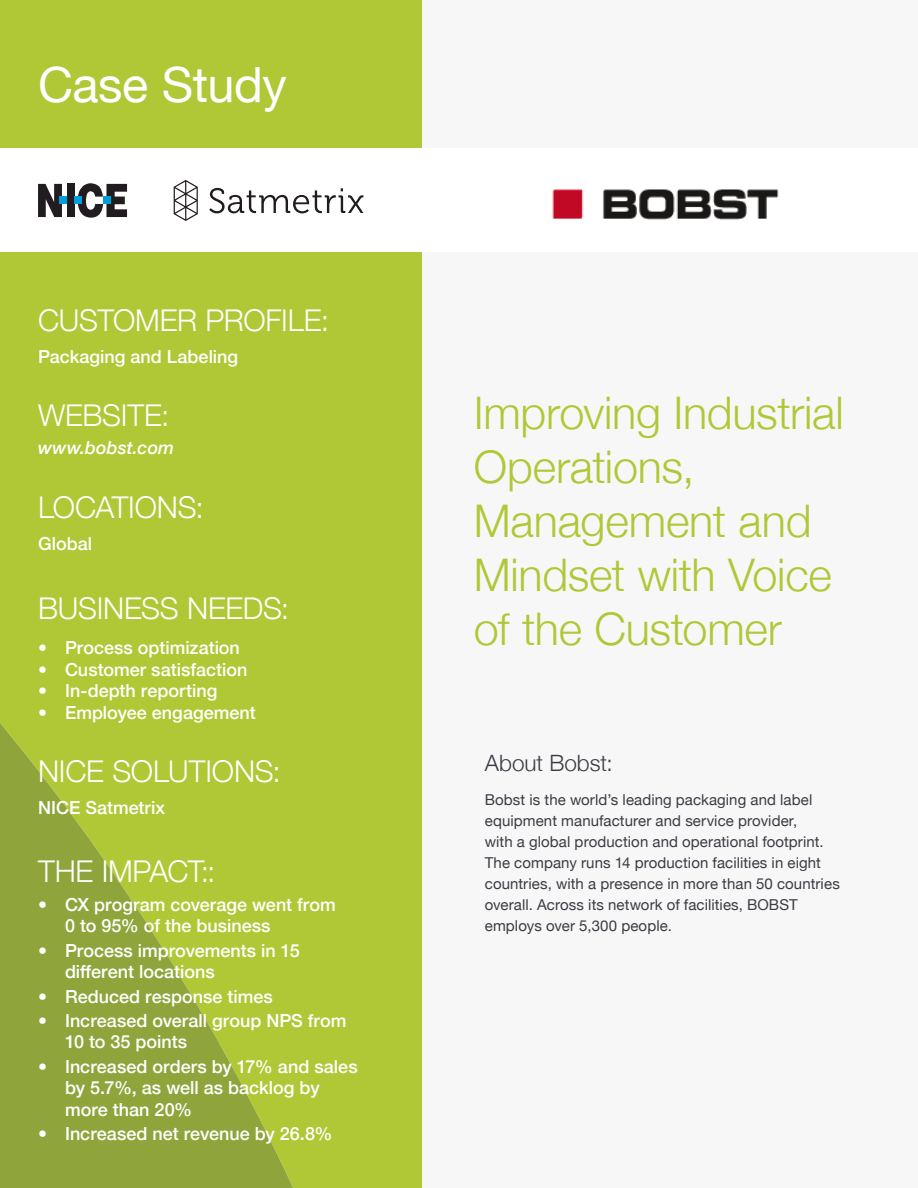
<style>
.page{position:relative;width:918px;height:1188px;background:#fff}
.page>*{position:absolute;margin:0;border:0;box-sizing:border-box;transform-origin:0 0}
.t1{font:48.6px "Helvetica Neue";letter-spacing:-.01em;color:#fff}
.t2{font:300 45px/54px "Helvetica Neue";letter-spacing:-.005em;color:#afc836}
.t3{font:300 30px "Helvetica Neue";letter-spacing:-.01em;color:#fff}
.t4{font:300 22.5px "Helvetica Neue";color:#3b3b45}
.t5{font:500 18px/21.6px "Helvetica Neue";color:#fff}
.t6{font:italic 500 18px "Helvetica Neue";color:#fff}
.t7{font:15px/21px "Helvetica Neue";letter-spacing:.005em;color:#3b3b45}
</style>
<div class="page">
<div style="left:310px;top:0;width:608px;height:1188px;background:#f7f7f7"></div>
<div style="left:0;top:0;width:421px;height:148px;background:#b0c836"></div>
<svg style="left:0;top:252px;width:421px;height:936px;fill:#b0c836"></svg>
<div style="left:0;top:149px;width:918px;height:103px;background:#fff"></div>
<svg style="left:209px;top:188px;width:154px;height:25px"></svg>
<svg style="left:174px;top:180px;width:24px;height:41px"></svg>
<svg style="left:78px;top:183px;width:49px;height:35px"></svg>
<div style="left:67px;top:184px;width:8px;height:33px;background:#211c1f"></div>
<svg style="left:38px;top:184px;width:24px;height:33px"></svg>
<div style="left:103px;top:197px;width:7px;height:7px;background:#009edb"></div>
<div style="left:75px;top:197px;width:7px;height:7px;background:#009edb"></div>
<div style="left:59px;top:197px;width:8px;height:7px;background:#009edb"></div>
<img style="left:552px;top:189px;width:227px;height:31px">
<h1 class="t1" style="left:38px;top:50px;width:250px">Case Study</h1>
<h3 class="t3" style="left:38px;top:296px;width:292px">CUSTOMER PROFILE:</h3>
<p class="t5" style="left:38px;top:344px;width:202px">Packaging and Labeling</p>
<h3 class="t3" style="left:38px;top:391px;width:133px">WEBSITE:</h3>
<p class="t6" style="left:38px;top:432px;width:138px">www.bobst.com</p>
<h3 class="t3" style="left:38px;top:483px;width:167px">LOCATIONS:</h3>
<p class="t5" style="left:38px;top:532px;width:56px">Global</p>
<h3 class="t3" style="left:38px;top:584px;width:253px">BUSINESS NEEDS:</h3>
<p class="t5" style="left:38px;top:636px;width:203px">• Process optimization</p>
<p class="t5" style="left:38px;top:657px;width:211px">• Customer satisfaction</p>
<p class="t5" style="left:38px;top:679px;width:181px">• In-depth reporting</p>
<p class="t5" style="left:38px;top:700px;width:219px">• Employee engagement</p>
<h3 class="t3" style="left:38px;top:747px;width:244px">NICE SOLUTIONS:</h3>
<p class="t5" style="left:38px;top:796px;width:129px">NICE Satmetrix</p>
<h3 class="t3" style="left:38px;top:848px;width:179px">THE IMPACT::</h3>
<p class="t5" style="left:65px;top:892px;width:272px;text-indent:-27px">• CX program coverage went from<br>0 to 95% of the business</p>
<p class="t5" style="left:65px;top:938px;width:236px;text-indent:-27px">• Process improvements in 15 different locations</p>
<p class="t5" style="left:38px;top:984px;width:236px">• Reduced response times</p>
<p class="t5" style="left:65px;top:1008px;width:283px;text-indent:-27px">• Increased overall group NPS from<br>10 to 35 points</p>
<p class="t5" style="left:65px;top:1054px;width:294px;text-indent:-27px">• Increased orders by 17% and sales by 5.7%, as well as backlog by more than 20%</p>
<p class="t5" style="left:38px;top:1122px;width:296px">• Increased net revenue by 26.8%</p>
<h2 class="t2" style="left:474px;top:383px;width:371px">Improving Industrial<br>Operations,<br>Management and<br>Mindset with Voice of the Customer</h2>
<p class="t4" style="left:485px;top:744px;width:129px">About Bobst:</p>
<p class="t7" style="left:485px;top:790px;width:357px">Bobst is the world’s leading packaging and label equipment manufacturer and service provider,<br>with a global production and operational footprint.<br>The company runs 14 production facilities in eight countries, with a presence in more than 50 countries overall. Across its network of facilities, BOBST employs over 5,300 people.</p>
</div>
